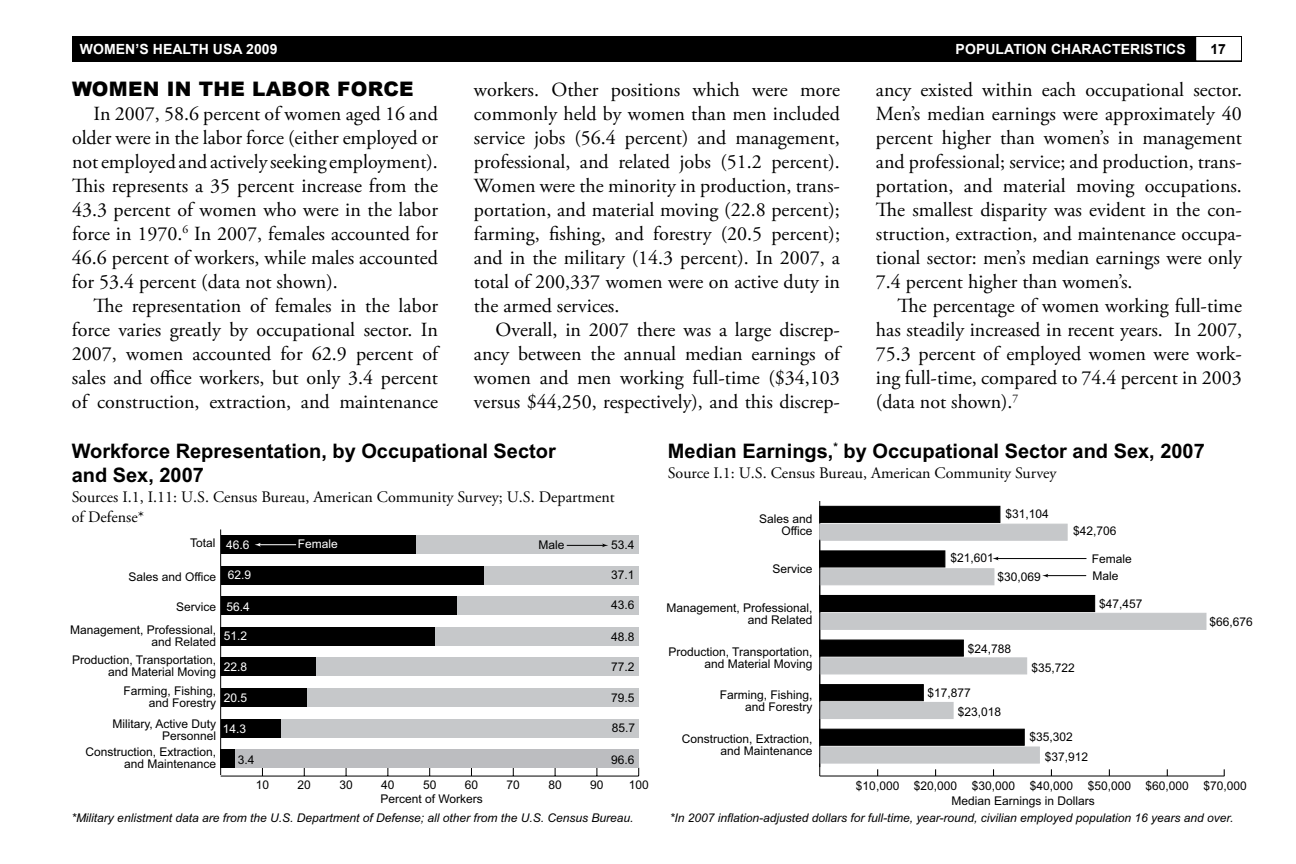
<style>
.page{position:relative;width:1296px;height:864px;background:#fff}
.page>*{position:absolute;margin:0;border:0;box-sizing:border-box;transform-origin:0 0}
.t1{font:20px/24px "Adobe Garamond Pro";color:#000;text-align:justify}
.t2{font:700 20px/24px "Arial";color:#000}
.t3{font:900 20px "Arial";letter-spacing:.015em;color:#000}
.t4{font:16px/20px "Adobe Garamond Pro";color:#000}
.t5{font:700 14px "Arial";letter-spacing:.005em;color:#fff}
.t6{font:700 14px "Arial";color:#000}
.t7{font:12px/12px "Arial";color:#000;text-align:right}
.t8{font:italic 12px "Arial";color:#000}
.t9{font:12px "Arial";color:#fff}
</style>
<div class="page">
<div style="left:72px;top:36px;width:1170px;height:25px;background:#000"></div>
<div style="left:1196px;top:36px;width:46px;height:25px;background:#fff"></div>
<div style="left:1195px;top:36px;width:47px;height:25px;border:1px solid #000"></div>
<hr style="left:820px;top:776px;width:404px;height:1px;background:#000">
<hr style="left:819px;top:501px;width:1px;height:275px;background:#000">
<div style="left:819px;top:524px;width:249px;height:17px;background:#c6c8ca"></div>
<div style="left:819px;top:568px;width:175px;height:17px;background:#c6c8ca"></div>
<div style="left:819px;top:613px;width:388px;height:17px;background:#c6c8ca"></div>
<div style="left:819px;top:657px;width:208px;height:17px;background:#c6c8ca;border:1px solid #c6c8ca"></div>
<div style="left:819px;top:702px;width:135px;height:17px;background:#c6c8ca"></div>
<div style="left:819px;top:746px;width:221px;height:18px;background:#c6c8ca;border:1px solid #c6c8ca"></div>
<div style="left:819px;top:506px;width:181px;height:17px;background:#000"></div>
<div style="left:819px;top:550px;width:126px;height:18px;background:#000;border:1px solid #000"></div>
<div style="left:819px;top:595px;width:276px;height:17px;background:#000"></div>
<div style="left:819px;top:640px;width:145px;height:17px;background:#000;border:1px solid #000"></div>
<div style="left:819px;top:684px;width:105px;height:17px;background:#000;border:1px solid #000"></div>
<div style="left:819px;top:729px;width:206px;height:17px;background:#000;border:1px solid #000"></div>
<hr style="left:221px;top:776px;width:418px;height:1px;background:#000">
<hr style="left:220px;top:530px;width:1px;height:245px;background:#000">
<div style="left:415px;top:535px;width:224px;height:19px;background:#c6c8ca"></div>
<div style="left:484px;top:566px;width:155px;height:19px;background:#c6c8ca"></div>
<div style="left:456px;top:596px;width:183px;height:19px;background:#c6c8ca"></div>
<div style="left:435px;top:627px;width:204px;height:19px;background:#c6c8ca"></div>
<div style="left:316px;top:657px;width:323px;height:19px;background:#c6c8ca"></div>
<div style="left:306px;top:688px;width:333px;height:19px;background:#c6c8ca"></div>
<div style="left:280px;top:719px;width:359px;height:18px;background:#c6c8ca"></div>
<div style="left:235px;top:749px;width:404px;height:19px;background:#bcbdc0"></div>
<div style="left:221px;top:535px;width:194px;height:19px;background:#000"></div>
<div style="left:221px;top:566px;width:263px;height:19px;background:#000"></div>
<div style="left:221px;top:596px;width:235px;height:19px;background:#000"></div>
<div style="left:221px;top:627px;width:214px;height:19px;background:#000"></div>
<div style="left:221px;top:657px;width:95px;height:19px;background:#000"></div>
<div style="left:221px;top:688px;width:85px;height:19px;background:#000"></div>
<div style="left:221px;top:719px;width:59px;height:18px;background:#000"></div>
<div style="left:221px;top:749px;width:14px;height:19px;background:#000"></div>
<hr style="left:997px;top:558px;width:89px;height:1px;background:#000">
<svg style="left:992px;top:557px;width:7px;height:3px"></svg>
<hr style="left:1047px;top:575px;width:39px;height:1px;background:#000">
<svg style="left:1042px;top:574px;width:6px;height:3px"></svg>
<hr style="left:819px;top:540px;width:1px;height:227px;background:#000">
<hr style="left:567px;top:545px;width:37px;height:1px;background:#000">
<svg style="left:602px;top:544px;width:6px;height:3px"></svg>
<hr style="left:259px;top:544px;width:37px;height:1px;background:#fff">
<svg style="left:255px;top:543px;width:6px;height:4px"></svg>
<p class="t5" style="left:80px;top:40px;width:199px">WOMEN’S HEALTH USA 2009</p>
<p class="t5" style="left:956px;top:40px;width:232px">POPULATION CHARACTERISTICS</p>
<p class="t6" style="left:1210px;top:40px;width:17px">17</p>
<p class="t3" style="left:72px;top:74px;width:143px">WOMEN IN THE</p>
<p class="t3" style="left:252px;top:74px;width:161px">LABOR FORCE</p>
<p class="t1" style="left:72px;top:102px;width:368px;text-indent:22px">In 2007, 58.6 percent of women aged 16 and older were in the labor force (either employed or not employed and actively seeking employment).<br>This represents a 35 percent increase from the 43.3 percent of women who were in the labor force in 1970.<sup>6</sup> In 2007, females accounted for 46.6 percent of workers, while males accounted for 53.4 percent (data not shown).</p>
<p class="t1" style="left:72px;top:294px;width:368px;text-indent:22px">The representation of females in the labor force varies greatly by occupational sector. In 2007, women accounted for 62.9 percent of sales and office workers, but only 3.4 percent of construction, extraction, and maintenance</p>
<p class="t1" style="left:474px;top:79px;width:368px">workers. Other positions which were more commonly held by women than men included service jobs (56.4 percent) and management, professional, and related jobs (51.2 percent).<br>Women were the minority in production, trans&shy;portation, and material moving (22.8 percent); farming, fishing, and forestry (20.5 percent); and in the military (14.3 percent). In 2007, a total of 200,337 women were on active duty in the armed services.</p>
<p class="t1" style="left:474px;top:319px;width:368px;text-indent:22px">Overall, in 2007 there was a large discrep&shy;ancy between the annual median earnings of women and men working full-time ($34,103 versus $44,250, respectively), and this discrep-</p>
<p class="t1" style="left:876px;top:79px;width:368px">ancy existed within each occupational sector.<br>Men’s median earnings were approximately 40 percent higher than women’s in management and professional; service; and production, trans&shy;portation, and material moving occupations.<br>The smallest disparity was evident in the con&shy;struction, extraction, and maintenance occupa&shy;tional sector: men’s median earnings were only 7.4 percent higher than women’s.</p>
<p class="t1" style="left:876px;top:295px;width:368px;text-indent:22px">The percentage of women working full-time has steadily increased in recent years. In 2007, 75.3 percent of employed women were work&shy;ing full-time, compared to 74.4 percent in 2003 (data not shown).<sup>7</sup></p>
<p class="t2" style="left:72px;top:439px;width:486px">Workforce Representation, by Occupational Sector and Sex, 2007</p>
<p class="t4" style="left:72px;top:487px;width:545px">Sources I.1, I.11: U.S. Census Bureau, American Community Survey; U.S. Department of Defense*</p>
<p class="t7" style="left:190px;top:537px;width:27px">Total</p>
<p class="t9" style="left:226px;top:537px;width:25px">46.6</p>
<p class="t7" style="left:128px;top:571px;width:89px">Sales and Office</p>
<p class="t9" style="left:228px;top:567px;width:25px">62.9</p>
<p class="t7" style="left:176px;top:601px;width:42px">Service</p>
<p class="t7" style="left:70px;top:624px;width:148px">Management, Professional, and Related</p>
<p class="t7" style="left:72px;top:654px;width:146px">Production, Transportation, and Material Moving</p>
<p class="t9" style="left:226px;top:599px;width:25px">56.4</p>
<p class="t9" style="left:224px;top:628px;width:25px">51.2</p>
<p class="t9" style="left:224px;top:659px;width:25px">22.8</p>
<p class="t7" style="left:124px;top:685px;width:94px">Farming, Fishing, and Forestry</p>
<p class="t9" style="left:224px;top:690px;width:25px">20.5</p>
<p class="t9" style="left:223px;top:721px;width:25px">14.3</p>
<p class="t7" style="left:112px;top:718px;width:105px">Military, Active Duty<br>Personnel</p>
<p class="t9" style="left:298px;top:536px;width:42px">Female</p>
<p class="t7" style="left:539px;top:539px;width:28px">Male</p>
<p class="t7" style="left:611px;top:539px;width:25px">53.4</p>
<p class="t7" style="left:611px;top:569px;width:25px">37.1</p>
<p class="t7" style="left:611px;top:599px;width:25px">43.6</p>
<p class="t7" style="left:611px;top:631px;width:25px">48.8</p>
<p class="t7" style="left:611px;top:661px;width:25px">77.2</p>
<p class="t7" style="left:611px;top:692px;width:25px">79.5</p>
<p class="t7" style="left:612px;top:722px;width:25px">85.7</p>
<p class="t7" style="left:86px;top:746px;width:132px">Construction, Extraction, and Maintenance</p>
<p class="t7" style="left:238px;top:754px;width:18px">3.4</p>
<p class="t7" style="left:611px;top:754px;width:25px">96.6</p>
<p class="t7" style="left:256px;top:779px;width:15px">10</p>
<p class="t7" style="left:298px;top:779px;width:15px">20</p>
<p class="t7" style="left:339px;top:779px;width:15px">30</p>
<p class="t7" style="left:381px;top:779px;width:15px">40</p>
<p class="t7" style="left:423px;top:779px;width:15px">50</p>
<p class="t7" style="left:465px;top:779px;width:15px">60</p>
<p class="t7" style="left:507px;top:779px;width:15px">70</p>
<p class="t7" style="left:548px;top:779px;width:15px">80</p>
<p class="t7" style="left:590px;top:779px;width:15px">90</p>
<p class="t7" style="left:629px;top:779px;width:22px">100</p>
<p class="t2" style="left:668px;top:439px;width:538px">Median Earnings,<sup>*</sup> by Occupational Sector and Sex, 2007</p>
<p class="t4" style="left:668px;top:463px;width:390px">Source I.1: U.S. Census Bureau, American Community Survey</p>
<p class="t7" style="left:759px;top:512px;width:55px">Sales and<br>Office</p>
<p class="t7" style="left:1005px;top:508px;width:45px">$31,104</p>
<p class="t7" style="left:1073px;top:525px;width:45px">$42,706</p>
<p class="t7" style="left:772px;top:562px;width:42px">Service</p>
<p class="t7" style="left:950px;top:552px;width:45px">$21,601</p>
<p class="t7" style="left:998px;top:571px;width:45px">$30,069</p>
<p class="t7" style="left:1092px;top:553px;width:42px">Female</p>
<p class="t7" style="left:1092px;top:570px;width:28px">Male</p>
<p class="t7" style="left:666px;top:602px;width:148px">Management, Professional, and Related</p>
<p class="t7" style="left:1099px;top:598px;width:45px">$47,457</p>
<p class="t7" style="left:1209px;top:615px;width:45px">$66,676</p>
<p class="t7" style="left:668px;top:646px;width:146px">Production, Transportation, and Material Moving</p>
<p class="t7" style="left:968px;top:643px;width:45px">$24,788</p>
<p class="t7" style="left:1031px;top:662px;width:45px">$35,722</p>
<p class="t7" style="left:720px;top:689px;width:94px">Farming, Fishing, and Forestry</p>
<p class="t7" style="left:958px;top:684px;width:45px;line-height:18px;text-align:left;text-indent:-31px">$17,877 $23,018</p>
<p class="t7" style="left:682px;top:733px;width:132px">Construction, Extraction, and Maintenance</p>
<p class="t7" style="left:1045px;top:727px;width:45px;line-height:19.6px;text-align:left;text-indent:-15px">$35,302 $37,912</p>
<p class="t7" style="left:856px;top:780px;width:392px">$10,000 $20,000 $30,000 $40,000 $50,000 $60,000 $70,000</p>
<p class="t7" style="left:380px;top:793px;width:104px">Percent of Workers</p>
<p class="t7" style="left:951px;top:794px;width:145px">Median Earnings in Dollars</p>
<p class="t8" style="left:71px;top:810px;width:564px">*Military enlistment data are from the U.S. Department of Defense; all other from the U.S. Census Bureau.</p>
<p class="t8" style="left:670px;top:810px;width:565px">*In 2007 inflation-adjusted dollars for full-time, year-round, civilian employed population 16 years and over.</p>
</div>
